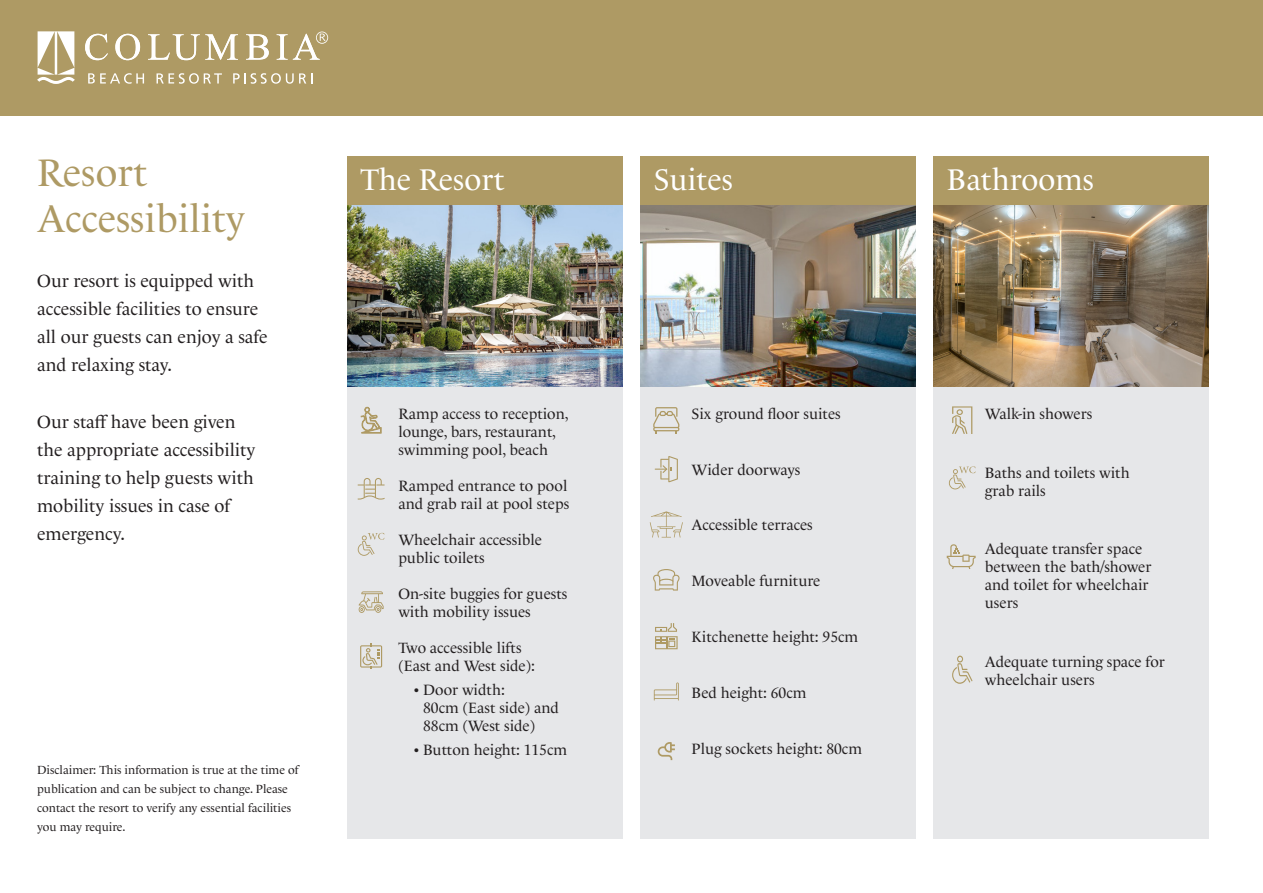
<style>
.page{position:relative;width:1263px;height:893px;background:#fff}
.page>*{position:absolute;margin:0;border:0;box-sizing:border-box;transform-origin:0 0}
.t1{font:39px/46.2px "Le Monde Livre Cla Std";color:#ae9a64}
.t2{font:30.45px "Le Monde Livre Cla Std";color:#fff}
.t3{font:18px/28.2px "Le Monde Livre Cla Std";color:#231f20}
.t4{font:15.15px/18px "Le Monde Livre Cla Std";color:#231f20}
.t5{font:12px/19.2px "Le Monde Livre Cla Std";color:#231f20}
</style>
<div class="page">
<div style="left:0;top:0;width:1263px;height:115px;background:#ae9a64"></div>
<svg style="left:85px;top:32px;width:243px;height:52px"></svg>
<svg style="left:37px;top:31px;width:38px;height:53px"></svg>
<div style="left:347px;top:387px;width:275px;height:452px;background:#e6e7e9"></div>
<div style="left:640px;top:387px;width:276px;height:452px;background:#e6e7e9"></div>
<div style="left:934px;top:387px;width:275px;height:452px;background:#e6e7e9"></div>
<div style="left:347px;top:156px;width:275px;height:49px;background:#ae9a64"></div>
<div style="left:640px;top:156px;width:276px;height:49px;background:#ae9a64"></div>
<div style="left:934px;top:156px;width:275px;height:49px;background:#ae9a64"></div>
<img style="left:347px;top:205px;width:275px;height:181px">
<img style="left:640px;top:205px;width:276px;height:181px">
<img style="left:934px;top:205px;width:275px;height:181px">
<svg style="left:358px;top:478px;width:27px;height:22px"></svg>
<svg style="left:361px;top:407px;width:20px;height:26px"></svg>
<svg style="left:359px;top:591px;width:25px;height:22px"></svg>
<svg style="left:360px;top:643px;width:22px;height:26px"></svg>
<svg style="left:358px;top:533px;width:26px;height:23px"></svg>
<svg style="left:949px;top:466px;width:27px;height:23px"></svg>
<svg style="left:952px;top:656px;width:20px;height:28px"></svg>
<svg style="left:655px;top:456px;width:23px;height:26px"></svg>
<svg style="left:650px;top:511px;width:33px;height:27px"></svg>
<svg style="left:653px;top:407px;width:26px;height:26px"></svg>
<svg style="left:653px;top:569px;width:26px;height:22px"></svg>
<svg style="left:655px;top:623px;width:23px;height:26px"></svg>
<svg style="left:654px;top:682px;width:25px;height:18px"></svg>
<svg style="left:658px;top:742px;width:17px;height:18px"></svg>
<svg style="left:952px;top:406px;width:20px;height:28px"></svg>
<svg style="left:947px;top:544px;width:29px;height:25px"></svg>
<p class="t1" style="left:37px;top:149px;width:209px">Resort<br>Accessibility</p>
<p class="t3" style="left:37px;top:266px;width:232px">Our resort is equipped with accessible facilities to ensure all our guests can enjoy a safe and relaxing stay.</p>
<p class="t3" style="left:37px;top:407px;width:220px">Our staff have been given the appropriate accessibility training to help guests with mobility issues in case of emergency.</p>
<p class="t5" style="left:37px;top:760px;width:263px">Disclaimer: This information is true at the time of publication and can be subject to change. Please contact the resort to verify any essential facilities you may require.</p>
<p class="t2" style="left:360px;top:162px;width:146px">The Resort</p>
<p class="t2" style="left:654px;top:162px;width:81px">Suites</p>
<p class="t2" style="left:947px;top:162px;width:148px">Bathrooms</p>
<p class="t4" style="left:398px;top:404px;width:172px">Ramp access to reception, lounge, bars, restaurant, swimming pool, beach</p>
<p class="t4" style="left:398px;top:476px;width:172px">Ramped entrance to pool and grab rail at pool steps</p>
<p class="t4" style="left:398px;top:530px;width:145px">Wheelchair accessible public toilets</p>
<p class="t4" style="left:398px;top:584px;width:170px">On-site buggies for guests with mobility issues</p>
<p class="t4" style="left:398px;top:638px;width:138px">Two accessible lifts (East and West side):</p>
<p class="t4" style="left:423px;top:680px;width:137px;text-indent:-9px">• Door width:<br>80cm (East side) and<br>88cm (West side)</p>
<p class="t4" style="left:414px;top:740px;width:155px">• Button height: 115cm</p>
<p class="t4" style="left:692px;top:404px;width:151px">Six ground floor suites</p>
<p class="t4" style="left:692px;top:460px;width:110px">Wider doorways</p>
<p class="t4" style="left:692px;top:516px;width:123px">Accessible terraces</p>
<p class="t4" style="left:692px;top:572px;width:130px">Moveable furniture</p>
<p class="t4" style="left:692px;top:628px;width:168px">Kitchenette height: 95cm</p>
<p class="t4" style="left:692px;top:684px;width:116px">Bed height: 60cm</p>
<p class="t4" style="left:692px;top:740px;width:172px">Plug sockets height: 80cm</p>
<p class="t4" style="left:985px;top:404px;width:109px">Walk-in showers</p>
<p class="t4" style="left:985px;top:463px;width:146px">Baths and toilets with grab rails</p>
<p class="t4" style="left:985px;top:540px;width:168px">Adequate transfer space between the bath/shower and toilet for wheelchair users</p>
<p class="t4" style="left:985px;top:653px;width:181px">Adequate turning space for wheelchair users</p>
</div>
